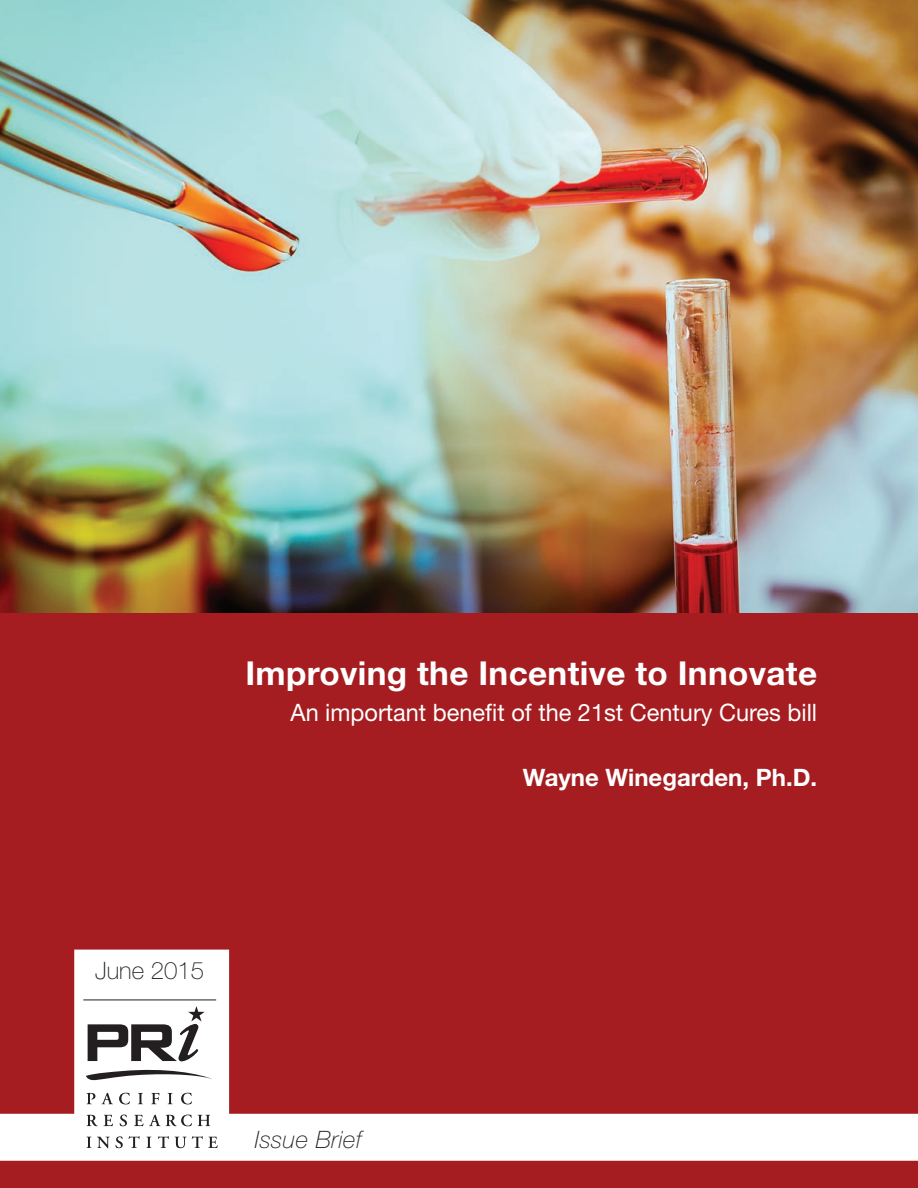
<style>
.page{position:relative;width:918px;height:1188px;background:#fff}
.page>*{position:absolute;margin:0;border:0;box-sizing:border-box;transform-origin:0 0}
.t1{font:700 33px "Helvetica Neue";letter-spacing:.01em;color:#fff}
.t2{font:24px "Helvetica Neue";color:#fff}
.t3{font:700 24px "Helvetica Neue";color:#fff}
.t4{font:italic 100 24px "Helvetica Neue";letter-spacing:.02em;color:#231f20}
.t5{font:100 24px "Helvetica Neue";color:#231f20}
</style>
<div class="page">
<img style="left:0;top:0;width:918px;height:613px">
<div style="left:0;top:613px;width:918px;height:575px;background:#a51d20"></div>
<div style="left:74px;top:950px;width:155px;height:210px;background:#fff;border:2px solid #fff"></div>
<svg style="left:87px;top:1093px;width:8px;height:11px"></svg>
<svg style="left:101px;top:1093px;width:12px;height:11px"></svg>
<svg style="left:119px;top:1093px;width:11px;height:11px"></svg>
<svg style="left:138px;top:1093px;width:5px;height:11px"></svg>
<svg style="left:151px;top:1093px;width:8px;height:11px"></svg>
<svg style="left:168px;top:1093px;width:5px;height:11px"></svg>
<svg style="left:181px;top:1093px;width:11px;height:11px"></svg>
<div style="left:0;top:1114px;width:918px;height:47px;background:#fff"></div>
<svg style="left:88px;top:1006px;width:117px;height:55px"></svg>
<svg style="left:86px;top:1069px;width:126px;height:11px"></svg>
<hr style="left:83px;top:1000px;width:133px;height:1px;background:#231f20">
<h1 class="t1" style="left:245px;top:653px;width:573px">Improving the Incentive to Innovate</h1>
<p class="t2" style="left:290px;top:698px;width:528px">An important benefit of the 21st Century Cures bill</p>
<p class="t3" style="left:523px;top:763px;width:296px">Wayne Winegarden, Ph.D.</p>
<p class="t5" style="left:95px;top:957px;width:110px">June 2015</p>
<p class="t4" style="left:255px;top:1126px;width:109px">Issue Brief</p>
</div>
